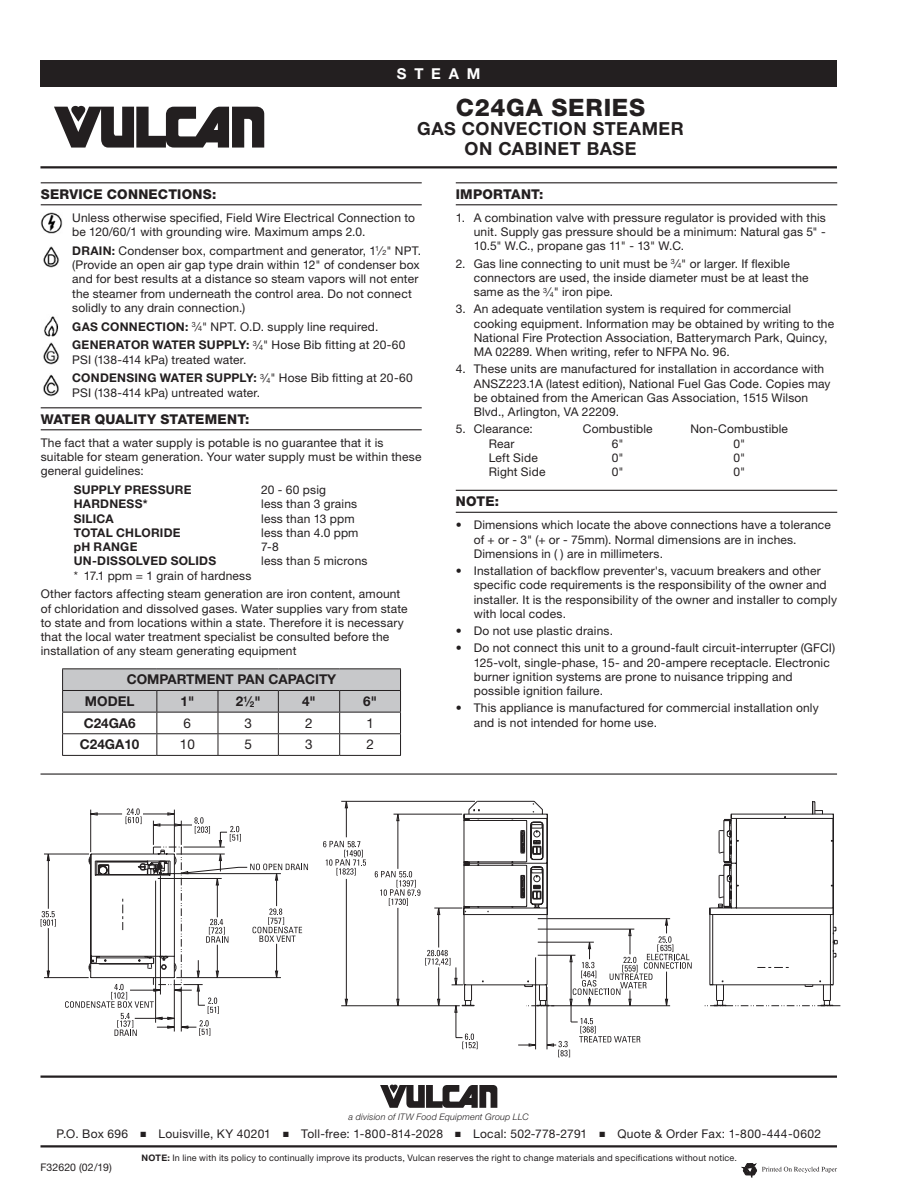
<style>
.page{position:relative;width:918px;height:1188px;background:#fff}
.page>*{position:absolute;margin:0;border:0;box-sizing:border-box;transform-origin:0 0}
.t1{font:800 24px "Helvetica Neue LT Std";letter-spacing:.03em;color:#231f20}
.t2{font:700 18px/19.5px "Helvetica Neue LT Std";letter-spacing:.03em;color:#231f20;text-align:center}
.t3{font:700 15px "Helvetica Neue LT Std";letter-spacing:.515em;color:#fff}
.t4{font:800 13.5px "Helvetica Neue LT Std";letter-spacing:.015em;color:#231f20}
.t5{font:700 13.5px/21.6px "Helvetica Neue LT Std";color:#231f20}
.t6{font:13.5px "Helvetica Neue LT Std";color:#231f20}
.t7{font:12px/14.2px "Helvetica Neue LT Std";letter-spacing:.015em;color:#231f20}
.t8{font:700 12px "Helvetica Neue LT Std";letter-spacing:.02em;color:#231f20}
.t9{font:10.5px "Helvetica Neue LT Std";letter-spacing:.005em;color:#231f20}
.t10{font:9px "Helvetica Neue LT Std";letter-spacing:.02em;color:#231f20}
.t11{font:italic 300 9px "Helvetica Neue LT Std";letter-spacing:.02em;color:#231f20}
.s1{font-weight:700}
.s2{font-size:7.2px}
.s3{font-size:8.1px}
</style>
<div class="page">
<hr style="left:40px;top:1076px;width:797px;height:2px;background:#231f20">
<svg style="left:380px;top:1085px;width:117px;height:23px"></svg>
<hr style="left:40px;top:1145px;width:797px;height:3px;background:#231f20">
<div style="left:40px;top:60px;width:797px;height:27px;background:#231f20"></div>
<svg style="left:54px;top:106px;width:210px;height:42px"></svg>
<hr style="left:40px;top:166px;width:797px;height:2px;background:#231f20">
<svg style="left:742px;top:1163px;width:95px;height:15px"></svg>
<hr style="left:41px;top:773px;width:796px;height:2px;background:#231f20">
<hr style="left:41px;top:182px;width:381px;height:1px;background:#231f20">
<hr style="left:41px;top:204px;width:381px;height:1px;background:#231f20">
<hr style="left:41px;top:407px;width:381px;height:1px;background:#231f20">
<hr style="left:41px;top:429px;width:381px;height:1px;background:#231f20">
<hr style="left:456px;top:182px;width:381px;height:1px;background:#231f20">
<hr style="left:456px;top:204px;width:381px;height:1px;background:#231f20">
<hr style="left:456px;top:490px;width:381px;height:1px;background:#231f20">
<hr style="left:456px;top:512px;width:381px;height:1px;background:#231f20">
<img style="left:41px;top:212px;width:21px;height:21px">
<img style="left:43px;top:246px;width:16px;height:22px">
<img style="left:43px;top:374px;width:16px;height:22px">
<img style="left:44px;top:316px;width:15px;height:21px">
<img style="left:43px;top:342px;width:16px;height:22px">
<svg style="left:323px;top:841px;width:18px;height:35px"></svg>
<svg style="left:558px;top:1050px;width:12px;height:7px"></svg>
<svg style="left:671px;top:937px;width:21px;height:32px"></svg>
<svg style="left:41px;top:911px;width:2px;height:16px"></svg>
<svg style="left:341px;top:801px;width:326px;height:249px"></svg>
<svg style="left:461px;top:803px;width:93px;height:203px"></svg>
<svg style="left:704px;top:801px;width:136px;height:205px"></svg>
<svg style="left:43px;top:853px;width:22px;height:126px"></svg>
<svg style="left:65px;top:808px;width:243px;height:228px"></svg>
<hr style="left:62px;top:668px;width:95px;height:1px;background:#231f20">
<hr style="left:157px;top:668px;width:61px;height:1px;background:#231f20">
<hr style="left:218px;top:668px;width:60px;height:1px;background:#231f20">
<hr style="left:278px;top:668px;width:62px;height:1px;background:#231f20">
<hr style="left:340px;top:668px;width:61px;height:1px;background:#231f20">
<svg style="left:62px;top:669px;width:339px;height:86px"></svg>
<hr style="left:62px;top:755px;width:95px;height:1px;background:#231f20">
<hr style="left:157px;top:755px;width:61px;height:1px;background:#231f20">
<hr style="left:218px;top:755px;width:60px;height:1px;background:#231f20">
<hr style="left:278px;top:755px;width:62px;height:1px;background:#231f20">
<hr style="left:340px;top:755px;width:61px;height:1px;background:#231f20">
<p class="t3" style="left:397px;top:64px;width:85px">STEAM</p>
<h1 class="t1" style="left:456px;top:93px;width:191px">C24GA SERIES</h1>
<h2 class="t2" style="left:417px;top:119px;width:268px">GAS CONVECTION STEAMER<br>ON CABINET BASE</h2>
<p class="t4" style="left:41px;top:186px;width:177px">SERVICE CONNECTIONS:</p>
<p class="t7" style="left:72px;top:210px;width:344px">Unless otherwise specified, Field Wire Electrical Connection to be 120/60/1 with grounding wire. Maximum amps 2.0.</p>
<p class="t7" style="left:72px;top:243px;width:350px"><span class="s1">DRAIN:</span> Condenser box, compartment and generator, 1<sup>1</sup>⁄<span class="s2">2</span>" NPT. (Provide an open air gap type drain within 12" of condenser box and for best results at a distance so steam vapors will not enter the steamer from underneath the control area. Do not connect solidly to any drain connection.)</p>
<p class="t7" style="left:72px;top:317px;width:335px;line-height:18.8px"><span class="s1">GAS CONNECTION:</span> <sup>3</sup>⁄<span class="s2">4</span>" NPT. O.D. supply line required.<br><span class="s1">GENERATOR WATER SUPPLY:</span> <sup>3</sup>⁄<span class="s2">4</span>" Hose Bib fitting at 20-60</p>
<p class="t7" style="left:72px;top:350px;width:342px;line-height:18.8px">PSI (138-414 kPa) treated water.<br><span class="s1">CONDENSING WATER SUPPLY:</span> <sup>3</sup>⁄<span class="s2">4</span>" Hose Bib fitting at 20-60</p>
<p class="t7" style="left:72px;top:385px;width:189px">PSI (138-414 kPa) untreated water.</p>
<p class="t4" style="left:41px;top:411px;width:210px">WATER QUALITY STATEMENT:</p>
<p class="t7" style="left:41px;top:435px;width:382px">The fact that a water supply is potable is no guarantee that it is suitable for steam generation. Your water supply must be within these general guidelines:</p>
<p class="t8" style="left:74px;top:482px;width:119px">SUPPLY PRESSURE</p>
<p class="t7" style="left:261px;top:483px;width:66px">20 - 60 psig</p>
<p class="t8" style="left:74px;top:497px;width:75px">HARDNESS*</p>
<p class="t7" style="left:261px;top:497px;width:97px">less than 3 grains</p>
<p class="t8" style="left:74px;top:511px;width:41px">SILICA</p>
<p class="t7" style="left:261px;top:511px;width:95px">less than 13 ppm</p>
<p class="t8" style="left:74px;top:525px;width:108px">TOTAL CHLORIDE</p>
<p class="t7" style="left:261px;top:525px;width:99px">less than 4.0 ppm</p>
<p class="t8" style="left:74px;top:539px;width:65px">pH RANGE</p>
<p class="t7" style="left:261px;top:540px;width:19px">7-8</p>
<p class="t8" style="left:74px;top:554px;width:144px">UN-DISSOLVED SOLIDS</p>
<p class="t7" style="left:261px;top:554px;width:108px">less than 5 microns</p>
<p class="t7" style="left:41px;top:566px;width:361px;line-height:18.8px;text-indent:33px">* 17.1 ppm = 1 grain of hardness<br>Other factors affecting steam generation are iron content, amount</p>
<p class="t7" style="left:41px;top:601px;width:368px">of chloridation and dissolved gases. Water supplies vary from state to state and from locations within a state. Therefore it is necessary that the local water treatment specialist be consulted before the installation of any steam generating equipment</p>
<p class="t5" style="left:85px;top:669px;width:253px;text-indent:42px">COMPARTMENT PAN CAPACITY<br>MODEL</p>
<p class="t5" style="left:181px;top:690px;width:15px">1"</p>
<p class="t5" style="left:236px;top:690px;width:27px">2<sup>1</sup>⁄<span class="s3">2</span>"</p>
<p class="t5" style="left:302px;top:690px;width:15px">4"</p>
<p class="t5" style="left:363px;top:690px;width:15px">6"</p>
<p class="t5" style="left:84px;top:712px;width:54px">C24GA6</p>
<p class="t6" style="left:184px;top:715px;width:9px">6</p>
<p class="t6" style="left:244px;top:715px;width:9px">3</p>
<p class="t6" style="left:305px;top:715px;width:9px">2</p>
<p class="t6" style="left:366px;top:715px;width:9px">1</p>
<p class="t5" style="left:80px;top:733px;width:61px">C24GA10</p>
<p class="t6" style="left:180px;top:737px;width:17px">10</p>
<p class="t6" style="left:244px;top:737px;width:9px">5</p>
<p class="t6" style="left:305px;top:737px;width:9px">3</p>
<p class="t6" style="left:366px;top:737px;width:9px">2</p>
<p class="t4" style="left:456px;top:186px;width:89px">IMPORTANT:</p>
<p class="t7" style="left:474px;top:210px;width:354px;text-align:justify;text-indent:-18px">1. A combination valve with pressure regulator is provided with this unit. Supply gas pressure should be a minimum: Natural gas 5" - 10.5" W.C., propane gas 11" - 13" W.C.</p>
<p class="t7" style="left:474px;top:256px;width:336px;text-indent:-18px">2. Gas line connecting to unit must be <sup>3</sup>⁄<span class="s2">4</span>" or larger. If flexible connectors are used, the inside diameter must be at least the same as the <sup>3</sup>⁄<span class="s2">4</span>" iron pipe.</p>
<p class="t7" style="left:474px;top:302px;width:362px;text-indent:-18px">3. An adequate ventilation system is required for commercial cooking equipment. Information may be obtained by writing to the National Fire Protection Association, Batterymarch Park, Quincy, MA 02289. When writing, refer to NFPA No. 96.</p>
<p class="t7" style="left:474px;top:362px;width:358px;text-indent:-18px">4. These units are manufactured for installation in accordance with ANSZ223.1A (latest edition), National Fuel Gas Code. Copies may be obtained from the American Gas Association, 1515 Wilson Blvd., Arlington, VA 22209.</p>
<p class="t7" style="left:456px;top:422px;width:78px">5. Clearance:</p>
<p class="t7" style="left:583px;top:422px;width:71px">Combustible</p>
<p class="t7" style="left:690px;top:422px;width:99px">Non-Combustible</p>
<p class="t7" style="left:489px;top:436px;width:27px">Rear</p>
<p class="t7" style="left:612px;top:436px;width:13px">6"</p>
<p class="t7" style="left:733px;top:436px;width:13px">0"</p>
<p class="t7" style="left:489px;top:450px;width:51px">Left Side</p>
<p class="t7" style="left:612px;top:450px;width:13px">0"</p>
<p class="t7" style="left:733px;top:450px;width:13px">0"</p>
<p class="t7" style="left:489px;top:464px;width:58px">Right Side</p>
<p class="t7" style="left:612px;top:464px;width:13px">0"</p>
<p class="t7" style="left:733px;top:464px;width:13px">0"</p>
<p class="t4" style="left:456px;top:493px;width:45px">NOTE:</p>
<p class="t7" style="left:474px;top:518px;width:359px;text-indent:-18px">• Dimensions which locate the above connections have a tolerance of + or - 3" (+ or - 75mm). Normal dimensions are in inches.<br>Dimensions in ( ) are in millimeters.</p>
<p class="t7" style="left:474px;top:564px;width:365px;text-indent:-18px">• Installation of backflow preventer's, vacuum breakers and other specific code requirements is the responsibility of the owner and installer. It is the responsibility of the owner and installer to comply with local codes.</p>
<p class="t7" style="left:456px;top:624px;width:159px">• Do not use plastic drains.</p>
<p class="t7" style="left:474px;top:641px;width:363px;text-indent:-18px">• Do not connect this unit to a ground-fault circuit-interrupter (GFCI)<br>125-volt, single-phase, 15- and 20-ampere receptacle. Electronic burner ignition systems are prone to nuisance tripping and possible ignition failure.</p>
<p class="t7" style="left:474px;top:701px;width:346px;text-indent:-18px">• This appliance is manufactured for commercial installation only and is not intended for home use.</p>
<p class="t11" style="left:349px;top:1111px;width:182px">a division of ITW Food Equipment Group LLC</p>
<p class="t7" style="left:56px;top:1127px;width:766px">P.O. Box 696 ■ Louisville, KY 40201 ■ Toll-free: 1-800-814-2028 ■ Local: 502-778-2791 ■ Quote &amp; Order Fax: 1-800-444-0602</p>
<p class="t9" style="left:40px;top:1161px;width:73px">F32620 (02/19)</p>
<p class="t10" style="left:142px;top:1152px;width:597px"><span class="s1">NOTE:</span> In line with its policy to continually improve its products, Vulcan reserves the right to change materials and specifications without notice.</p>
</div>
